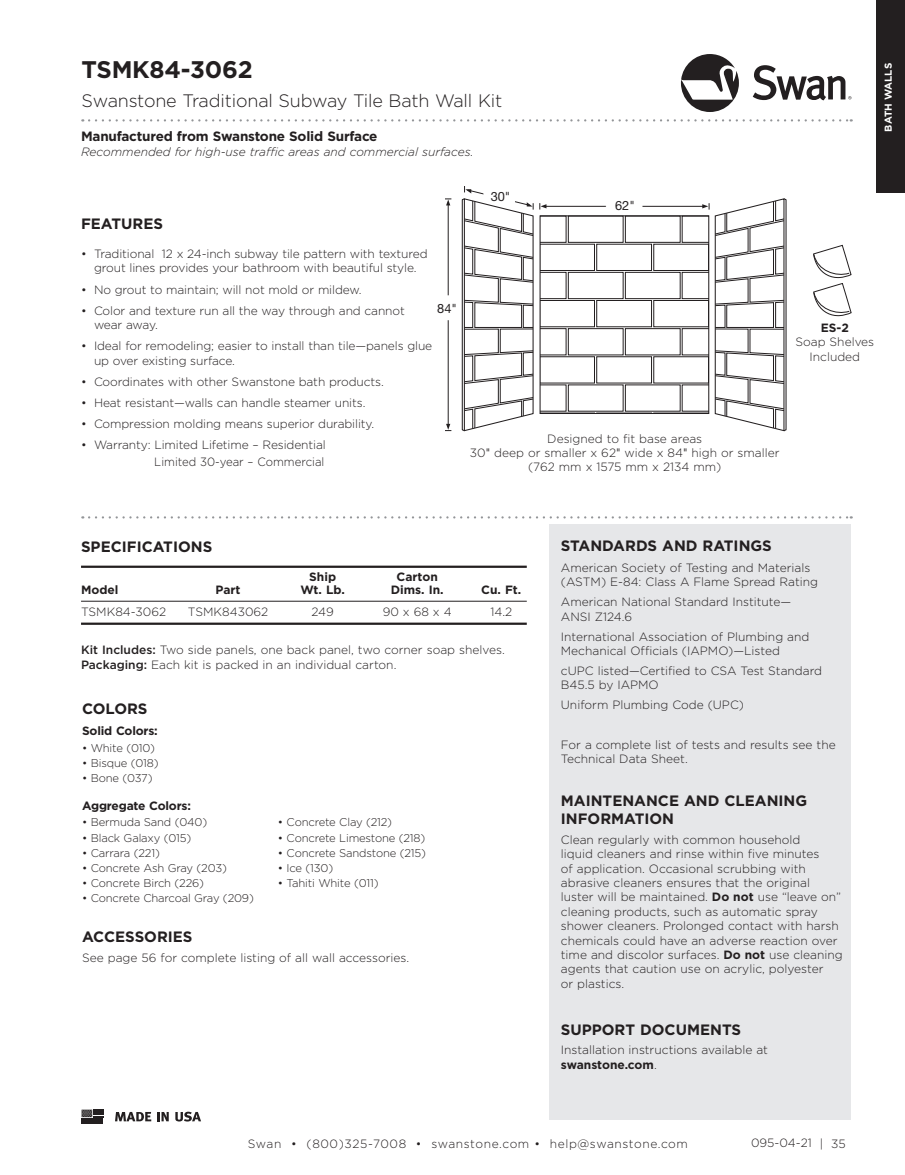
<style>
.page{position:relative;width:905px;height:1175px;background:#fff}
.page>*{position:absolute;margin:0;border:0;box-sizing:border-box;transform-origin:0 0}
.Top_head{font:700 24px "Gotham";letter-spacing:-.01em;color:#231f20}
.Top_Subhead{font:300 18px "Gotham";letter-spacing:-.01em;color:#231f20}
.subhead1{font:700 15px/18px "Gotham";color:#231f20}
.Manufactured_head{font:700 13.5px "Gotham";letter-spacing:-.015em;color:#231f20}
.t1{font:13.5px "Helvetica Neue LT Std";color:#231f20}
.t2{font:12.75px "Helvetica Neue LT Std";color:#231f20}
.body_left{font:300 12px/14.4px "Gotham";color:#231f20}
.features_bullets{font:300 12px/14.4px "Gotham";letter-spacing:-.01em;color:#231f20}
.standards_and_rating{font:300 12px/14.4px "Gotham";color:#231f20}
.Base_Area_Descriptio{font:300 12px "Gotham";color:#231f20}
.Body_italic{font:italic 300 12px "Gotham";color:#231f20}
.body_left-2{font:300 12px "Gotham";letter-spacing:.05em;color:#231f20}
.No_Fed_Ex_Table_Head{font:700 12px "Gotham";color:#231f20}
.No_Fed_Ex_body_line{font:300 12px "Gotham";color:#231f20}
.Colors_subheads{font:700 12px "Gotham";letter-spacing:-.015em;color:#231f20}
.Call_Outs{font:300 12px "Gotham";color:#231f20}
.Call_Outs-2{font:700 12px "Gotham";color:#231f20}
.Colors_body{font:300 11.25px "Gotham";letter-spacing:-.015em;color:#231f20}
.t3{font:700 10.05px "Gotham";color:#fff}
.s1{font-family:"Helvetica Neue"}
.s2{font-weight:500}
.s3{font-weight:700}
</style>
<div class="page">
<div style="left:876px;top:2px;width:28px;height:191px;background:#231f20"></div>
<div style="left:876px;top:0;width:28px;height:21px;background:#231f20"></div>
<svg style="left:82px;top:1109px;width:21px;height:14px"></svg>
<svg style="left:115px;top:1111px;width:36px;height:10px"></svg>
<svg style="left:157px;top:1112px;width:12px;height:9px"></svg>
<svg style="left:175px;top:1111px;width:26px;height:10px"></svg>
<svg style="left:681px;top:54px;width:58px;height:58px"></svg>
<svg style="left:752px;top:65px;width:99px;height:35px"></svg>
<svg style="left:89px;top:119px;width:762px;height:2px"></svg>
<div style="left:549px;top:525px;width:301px;height:595px;background:#e6e7e9"></div>
<svg style="left:89px;top:516px;width:762px;height:2px"></svg>
<hr style="left:81px;top:565px;width:445px;height:3px;background:#231f20">
<hr style="left:81px;top:601px;width:445px;height:1px;background:#231f20">
<hr style="left:81px;top:622px;width:445px;height:3px;background:#231f20">
<svg style="left:813px;top:245px;width:38px;height:71px"></svg>
<hr style="left:448px;top:204px;width:1px;height:222px;background:#231f20">
<div style="left:429px;top:296px;width:30px;height:24px;background:#fff"></div>
<svg style="left:445px;top:199px;width:6px;height:6px"></svg>
<svg style="left:445px;top:424px;width:6px;height:7px"></svg>
<svg style="left:461px;top:186px;width:325px;height:246px"></svg>
<div style="left:549px;top:415px;width:148px;height:26px;background:#fff"></div>
<p class="Top_head" style="left:82px;top:54px;width:172px">TSMK84-3062</p>
<p class="Top_Subhead" style="left:82px;top:89px;width:422px">Swanstone Traditional Subway Tile Bath Wall Kit</p>
<p class="Manufactured_head" style="left:81px;top:127px;width:298px">Manufactured from Swanstone Solid Surface</p>
<p class="Body_italic" style="left:81px;top:144px;width:394px">Recommended for high-use traffic areas and commercial surfaces.</p>
<p class="t2" style="left:490px;top:189px;width:21px">30"</p>
<p class="t2" style="left:615px;top:198px;width:21px">62"</p>
<p class="subhead1" style="left:81px;top:215px;width:83px">FEATURES</p>
<p class="features_bullets" style="left:81px;top:246px;width:348px;text-align:center">• Traditional 12 x 24-inch subway tile pattern with textured grout lines provides your bathroom with beautiful style.</p>
<p class="features_bullets" style="left:81px;top:282px;width:282px">• No grout to maintain; will not mold or mildew.</p>
<p class="features_bullets" style="left:94px;top:303px;width:312px;text-indent:-13px">• Color and texture run all the way through and cannot wear away.</p>
<p class="features_bullets" style="left:94px;top:338px;width:340px;text-indent:-13px">• Ideal for remodeling; easier to install than tile—panels glue up over existing surface.</p>
<p class="features_bullets" style="left:81px;top:374px;width:304px">• Coordinates with other Swanstone bath products.</p>
<p class="features_bullets" style="left:81px;top:395px;width:286px">• Heat resistant—walls can handle steamer units.</p>
<p class="features_bullets" style="left:81px;top:416px;width:295px">• Compression molding means superior durability.</p>
<p class="features_bullets" style="left:81px;top:436px;width:246px;line-height:16.5px;text-align:right">• Warranty: Limited Lifetime – Residential<br>Limited 30-year – Commercial</p>
<p class="t2" style="left:437px;top:301px;width:21px">84"</p>
<p class="Base_Area_Descriptio" style="left:547px;top:431px;width:156px">Designed to fit base areas</p>
<p class="Base_Area_Descriptio" style="left:470px;top:445px;width:311px">30<span class="s1">"</span> deep or smaller x 62<span class="s1">"</span> wide x 84<span class="s1">"</span> high or smaller</p>
<p class="Base_Area_Descriptio" style="left:528px;top:459px;width:195px">(762 mm x 1575 mm x 2134 mm)</p>
<p class="t1" style="left:561px;top:443px;width:134px">Model TSMK 84-3062</p>
<p class="t3" style="left:881px;top:132px;width:70px;rotate:-90deg">BATH WALLS</p>
<p class="Call_Outs-2" style="left:820px;top:320px;width:30px">ES-2</p>
<p class="Call_Outs" style="left:795px;top:334px;width:80px">Soap Shelves</p>
<p class="Call_Outs" style="left:809px;top:349px;width:52px">Included</p>
<p class="subhead1" style="left:81px;top:537px;width:133px">SPECIFICATIONS</p>
<p class="No_Fed_Ex_Table_Head" style="left:309px;top:569px;width:28px">Ship</p>
<p class="No_Fed_Ex_Table_Head" style="left:396px;top:569px;width:43px">Carton</p>
<p class="No_Fed_Ex_Table_Head" style="left:81px;top:582px;width:39px">Model</p>
<p class="No_Fed_Ex_Table_Head" style="left:216px;top:582px;width:26px">Part</p>
<p class="No_Fed_Ex_Table_Head" style="left:300px;top:582px;width:46px">Wt. Lb.</p>
<p class="No_Fed_Ex_Table_Head" style="left:391px;top:582px;width:54px">Dims. In.</p>
<p class="No_Fed_Ex_Table_Head" style="left:481px;top:582px;width:42px">Cu. Ft.</p>
<p class="No_Fed_Ex_body_line" style="left:81px;top:604px;width:87px">TSMK84-3062</p>
<p class="No_Fed_Ex_body_line" style="left:188px;top:604px;width:82px">TSMK843062</p>
<p class="No_Fed_Ex_body_line" style="left:311px;top:604px;width:24px">249</p>
<p class="No_Fed_Ex_body_line" style="left:383px;top:604px;width:70px">90 x 68 x 4</p>
<p class="No_Fed_Ex_body_line" style="left:490px;top:604px;width:23px">14.2</p>
<p class="body_left" style="left:81px;top:642px;width:425px"><span class="s2">Kit Includes:</span> Two side panels, one back panel, two corner soap shelves.</p>
<p class="body_left" style="left:81px;top:657px;width:317px"><span class="s2">Packaging:</span> Each kit is packed in an individual carton.</p>
<p class="subhead1" style="left:82px;top:700px;width:67px">COLORS</p>
<p class="Colors_subheads" style="left:82px;top:723px;width:77px">Solid Colors:</p>
<p class="Colors_body" style="left:82px;top:740px;width:74px">• White (010)</p>
<p class="Colors_body" style="left:82px;top:756px;width:78px">• Bisque (018)</p>
<p class="Colors_body" style="left:82px;top:771px;width:72px">• Bone (037)</p>
<p class="Colors_subheads" style="left:82px;top:797px;width:110px">Aggregate Colors:</p>
<p class="Colors_body" style="left:82px;top:815px;width:126px">• Bermuda Sand (040)</p>
<p class="Colors_body" style="left:278px;top:815px;width:116px">• Concrete Clay (212)</p>
<p class="Colors_body" style="left:82px;top:830px;width:111px">• Black Galaxy (015)</p>
<p class="Colors_body" style="left:278px;top:830px;width:149px">• Concrete Limestone (218)</p>
<p class="Colors_body" style="left:82px;top:845px;width:79px">• Carrara (221)</p>
<p class="Colors_body" style="left:278px;top:845px;width:149px">• Concrete Sandstone (215)</p>
<p class="Colors_body" style="left:82px;top:860px;width:146px">• Concrete Ash Gray (203)</p>
<p class="Colors_body" style="left:278px;top:860px;width:57px">• Ice (130)</p>
<p class="Colors_body" style="left:82px;top:875px;width:123px">• Concrete Birch (226)</p>
<p class="Colors_body" style="left:278px;top:875px;width:102px">• Tahiti White (011)</p>
<p class="Colors_body" style="left:82px;top:891px;width:173px">• Concrete Charcoal Gray (209)</p>
<p class="subhead1" style="left:82px;top:927px;width:112px">ACCESSORIES</p>
<p class="body_left" style="left:82px;top:950px;width:329px">See page 56 for complete listing of all wall accessories.</p>
<p class="subhead1" style="left:561px;top:536px;width:212px">STANDARDS AND RATINGS</p>
<p class="standards_and_rating" style="left:561px;top:560px;width:259px">American Society of Testing and Materials (ASTM) E-84: Class A Flame Spread Rating</p>
<p class="standards_and_rating" style="left:561px;top:594px;width:232px">American National Standard Institute—<br>ANSI Z124.6</p>
<p class="standards_and_rating" style="left:561px;top:628px;width:250px">International Association of Plumbing and<br>Mechanical Officials (IAPMO)—Listed</p>
<p class="standards_and_rating" style="left:561px;top:663px;width:263px">cUPC listed—Certified to CSA Test Standard<br>B45.5 by IAPMO</p>
<p class="standards_and_rating" style="left:561px;top:697px;width:185px">Uniform Plumbing Code (UPC)</p>
<p class="standards_and_rating" style="left:561px;top:736px;width:276px">For a complete list of tests and results see the<br>Technical Data Sheet.</p>
<p class="subhead1" style="left:561px;top:791px;width:248px">MAINTENANCE AND CLEANING<br>INFORMATION</p>
<p class="body_left" style="left:561px;top:832px;width:283px">Clean regularly with common household<br>liquid cleaners and rinse within five minutes<br>of application. Occasional scrubbing with abrasive cleaners ensures that the original luster will be maintained. <span class="s3">Do not</span> use “leave on” cleaning products, such as automatic spray shower cleaners. Prolonged contact with harsh chemicals could have an adverse reaction over time and discolor surfaces. <span class="s3">Do not</span> use cleaning agents that caution use on acrylic, polyester<br>or plastics.</p>
<p class="subhead1" style="left:561px;top:1020px;width:182px">SUPPORT DOCUMENTS</p>
<p class="body_left" style="left:561px;top:1042px;width:209px">Installation instructions available at <span class="s3">swanstone.com</span>.</p>
<p class="body_left-2" style="left:248px;top:1135px;width:441px">Swan • (800)325-7008 • swanstone.com • help@swanstone.com</p>
<p class="body_left" style="left:751px;top:1135px;width:96px">095-04-21 | 35</p>
</div>
